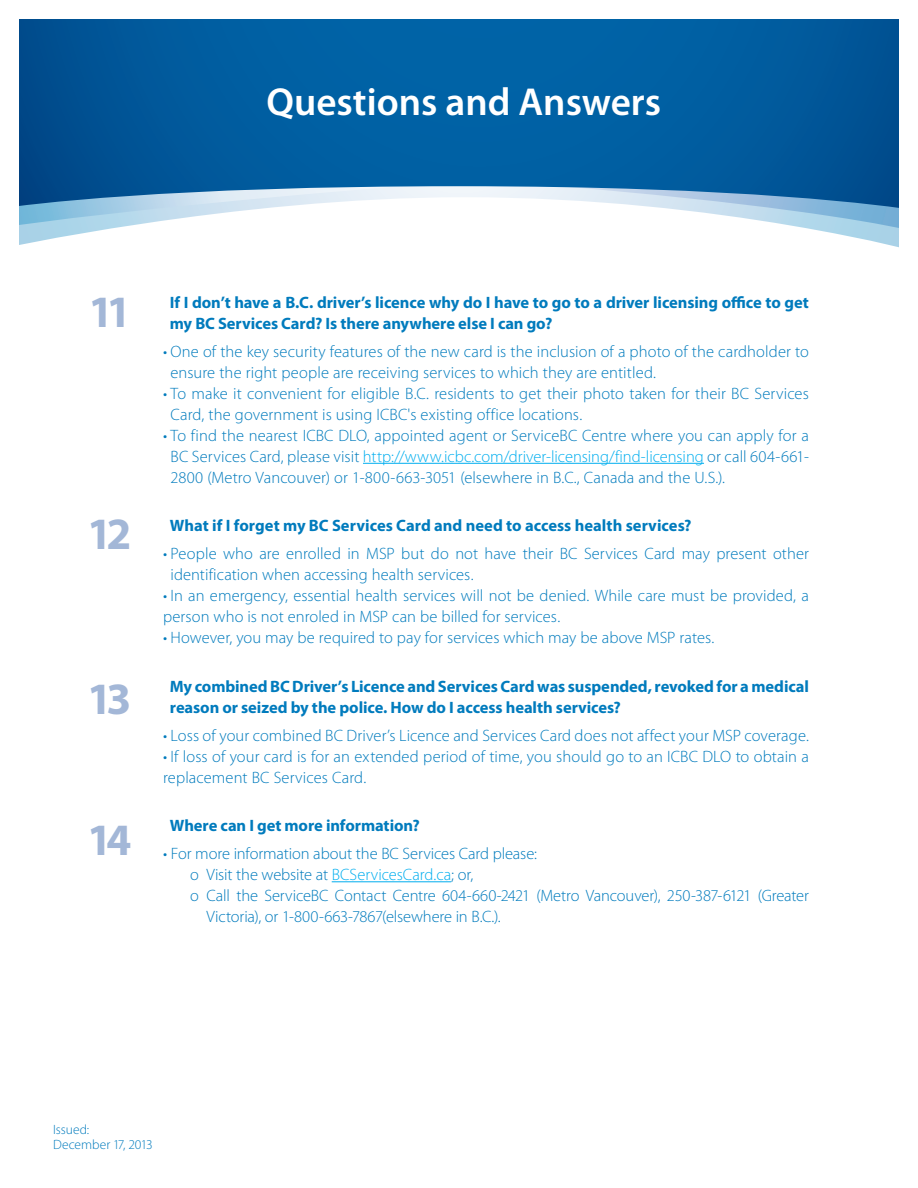
<style>
.page{position:relative;width:918px;height:1188px;background:#fff}
.page>*{position:absolute;margin:0;border:0;box-sizing:border-box;transform-origin:0 0}
.Number{font:700 45px "Myriad Pro";letter-spacing:-.12em;color:#a3b7d7}
.t1{font:600 39.15px "Myriad Pro";color:#fff}
.Body{font:300 16.5px/21px "Myriad Pro";letter-spacing:.005em;color:#007bbd}
.Question{font:700 16.5px/21px "Myriad Pro";letter-spacing:-.005em;color:#007bbd}
.t2{font:300 13.5px/15px "Myriad Pro";color:#007bbd}
.s1{color:#00aeef}
</style>
<div class="page">
<svg style="left:19px;top:211px;width:880px;height:18px"></svg>
<svg style="left:19px;top:19px;width:880px;height:192px;background:#1468a5"></svg>
<hr style="left:363px;top:463px;width:341px;height:1px;background:#00aeef">
<hr style="left:332px;top:881px;width:119px;height:1px;background:#00aeef">
<p class="t1" style="left:266px;top:77px;width:396px">Questions and Answers</p>
<p class="Number" style="left:88px;top:283px;width:45px">11</p>
<p class="Number" style="left:87px;top:505px;width:46px">12</p>
<p class="Number" style="left:87px;top:669px;width:46px">13</p>
<p class="Number" style="left:87px;top:810px;width:46px">14</p>
<p class="Question" style="left:170px;top:291px;width:641px">If I don’t have a B.C. driver’s licence why do I have to go to a driver licensing office to get my BC Services Card? Is there anywhere else I can go?</p>
<p class="Body" style="left:171px;top:341px;width:640px;text-indent:-8px">• One of the key security features of the new card is the inclusion of a photo of the cardholder to ensure the right people are receiving services to which they are entitled.</p>
<p class="Body" style="left:171px;top:383px;width:640px;text-indent:-8px">• To make it convenient for eligible B.C. residents to get their photo taken for their BC Services<br>Card, the government is using ICBC's existing office locations.</p>
<p class="Body" style="left:171px;top:425px;width:640px;text-align:justify;text-indent:-8px">• To find the nearest ICBC DLO, appointed agent or ServiceBC Centre where you can apply for a BC Services Card, please visit <span class="s1">http://www.icbc.com/driver-licensing/find-licensing</span> or call 604-661- 2800 (Metro Vancouver) or 1-800-663-3051 (elsewhere in B.C., Canada and the U.S.).</p>
<p class="Question" style="left:170px;top:515px;width:523px">What if I forget my BC Services Card and need to access health services?</p>
<p class="Body" style="left:171px;top:543px;width:640px;text-indent:-8px">• People who are enrolled in MSP but do not have their BC Services Card may present other identification when accessing health services.</p>
<p class="Body" style="left:163px;top:585px;width:647px">• In an emergency, essential health services will not be denied. While care must be provided, a person who is not enroled in MSP can be billed for services.</p>
<p class="Body" style="left:163px;top:627px;width:553px">• However, you may be required to pay for services which may be above MSP rates.</p>
<p class="Question" style="left:170px;top:675px;width:641px">My combined BC Driver’s Licence and Services Card was suspended, revoked for a medical reason or seized by the police. How do I access health services?</p>
<p class="Body" style="left:163px;top:725px;width:647px">• Loss of your combined BC Driver’s Licence and Services Card does not affect your MSP coverage.</p>
<p class="Body" style="left:163px;top:746px;width:647px">• If loss of your card is for an extended period of time, you should go to an ICBC DLO to obtain a replacement BC Services Card.</p>
<p class="Question" style="left:170px;top:815px;width:251px">Where can I get more information?</p>
<p class="Body" style="left:163px;top:843px;width:375px">• For more information about the BC Services Card please:</p>
<p class="Body" style="left:190px;top:864px;width:285px">o Visit the website at <span class="s1">BCServicesCard.ca</span>; or,</p>
<p class="Body" style="left:207px;top:885px;width:604px;text-indent:-16px">o Call the ServiceBC Contact Centre 604-660-2421 (Metro Vancouver), 250-387-6121 (Greater<br>Victoria), or 1-800-663-7867(elsewhere in B.C.).</p>
<p class="t2" style="left:53px;top:1123px;width:101px">Issued:<br>December 17, 2013</p>
</div>
